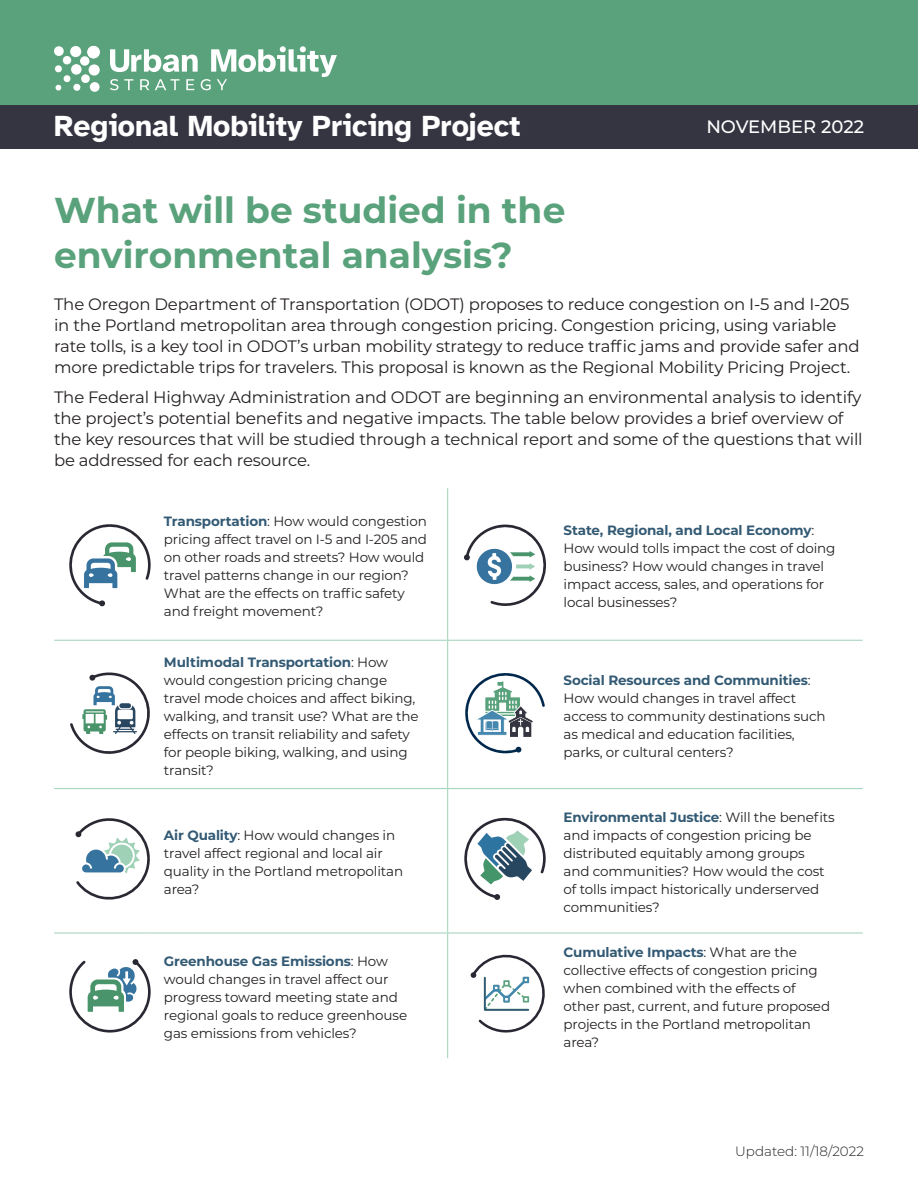
<style>
.page{position:relative;width:918px;height:1188px;background:#fff}
.page>*{position:absolute;margin:0;border:0;box-sizing:border-box;transform-origin:0 0}
.t1{font:700 36px/45px "Montserrat";color:#59a27b}
.t2{font:700 30px "Atkinson Hyperlegible";color:#fff}
.t3{font:500 18px "Montserrat";color:#fff}
.t4{font:16.5px/21px "Montserrat";letter-spacing:-.01em;color:#231f20}
.t5{font:13.5px/18px "Montserrat";letter-spacing:-.01em;color:#231f20}
.t6{font:300 13.5px "Montserrat";color:#231f20}
.s1{font-weight:700;color:#335a74}
</style>
<div class="page">
<div style="left:0;top:0;width:918px;height:148px;background:#59a27b"></div>
<div style="left:0;top:105px;width:918px;height:43px;background:#353542"></div>
<svg style="left:54px;top:46px;width:46px;height:46px"></svg>
<svg style="left:110px;top:46px;width:227px;height:44px"></svg>
<hr style="left:54px;top:640px;width:96px;height:1px;background:#9fd1b7">
<hr style="left:150px;top:640px;width:298px;height:1px;background:#9fd1b7">
<hr style="left:448px;top:640px;width:102px;height:1px;background:#9fd1b7">
<hr style="left:550px;top:640px;width:313px;height:1px;background:#9fd1b7">
<hr style="left:54px;top:788px;width:96px;height:1px;background:#9fd1b7">
<hr style="left:150px;top:788px;width:298px;height:1px;background:#9fd1b7">
<hr style="left:448px;top:788px;width:102px;height:1px;background:#9fd1b7">
<hr style="left:550px;top:788px;width:313px;height:1px;background:#9fd1b7">
<hr style="left:54px;top:933px;width:96px;height:1px;background:#9fd1b7">
<hr style="left:150px;top:933px;width:298px;height:1px;background:#9fd1b7">
<hr style="left:448px;top:933px;width:102px;height:1px;background:#9fd1b7">
<hr style="left:550px;top:933px;width:313px;height:1px;background:#9fd1b7">
<hr style="left:447px;top:488px;width:1px;height:152px;background:#9fd1b7">
<hr style="left:447px;top:641px;width:1px;height:147px;background:#9fd1b7">
<hr style="left:447px;top:789px;width:1px;height:144px;background:#9fd1b7">
<hr style="left:447px;top:933px;width:1px;height:125px;background:#9fd1b7">
<svg style="left:464px;top:817px;width:82px;height:83px"></svg>
<svg style="left:465px;top:673px;width:80px;height:81px"></svg>
<svg style="left:470px;top:954px;width:75px;height:79px"></svg>
<svg style="left:70px;top:672px;width:80px;height:82px"></svg>
<svg style="left:69px;top:524px;width:82px;height:83px"></svg>
<svg style="left:75px;top:818px;width:75px;height:82px"></svg>
<svg style="left:69px;top:959px;width:82px;height:74px"></svg>
<svg style="left:464px;top:524px;width:82px;height:82px"></svg>
<h1 class="t2" style="left:54px;top:109px;width:468px">Regional Mobility Pricing Project</h1>
<p class="t3" style="left:706px;top:114px;width:159px">NOVEMBER 2022</p>
<h2 class="t1" style="left:54px;top:186px;width:513px">What will be studied in the environmental analysis?</h2>
<p class="t4" style="left:54px;top:293px;width:807px">The Oregon Department of Transportation (ODOT) proposes to reduce congestion on I-5 and I-205 in the Portland metropolitan area through congestion pricing. Congestion pricing, using variable rate tolls, is a key tool in ODOT’s urban mobility strategy to reduce traffic jams and provide safer and more predictable trips for travelers. This proposal is known as the Regional Mobility Pricing Project.</p>
<p class="t4" style="left:54px;top:386px;width:810px">The Federal Highway Administration and ODOT are beginning an environmental analysis to identify the project’s potential benefits and negative impacts. The table below provides a brief overview of the key resources that will be studied through a technical report and some of the questions that will be addressed for each resource.</p>
<p class="t5" style="left:164px;top:512px;width:265px"><span class="s1">Transportation</span>: How would congestion pricing affect travel on I-5 and I-205 and on other roads and streets? How would travel patterns change in our region?<br>What are the effects on traffic safety and freight movement?</p>
<p class="t5" style="left:564px;top:520px;width:273px"><span class="s1">State, Regional, and Local Economy</span>:<br>How would tolls impact the cost of doing business? How would changes in travel impact access, sales, and operations for local businesses?</p>
<p class="t5" style="left:164px;top:653px;width:256px"><span class="s1">Multimodal Transportation</span>: How would congestion pricing change travel mode choices and affect biking, walking, and transit use? What are the effects on transit reliability and safety for people biking, walking, and using transit?</p>
<p class="t5" style="left:564px;top:671px;width:264px"><span class="s1">Social Resources and Communities</span>:<br>How would changes in travel affect access to community destinations such as medical and education facilities, parks, or cultural centers?</p>
<p class="t5" style="left:164px;top:826px;width:241px"><span class="s1">Air Quality</span>: How would changes in travel affect regional and local air quality in the Portland metropolitan area?</p>
<p class="t5" style="left:564px;top:808px;width:273px"><span class="s1">Environmental Justice</span>: Will the benefits and impacts of congestion pricing be distributed equitably among groups<br>and communities? How would the cost of tolls impact historically underserved communities?</p>
<p class="t5" style="left:164px;top:952px;width:245px"><span class="s1">Greenhouse Gas Emissions</span>: How would changes in travel affect our progress toward meeting state and regional goals to reduce greenhouse gas emissions from vehicles?</p>
<p class="t5" style="left:564px;top:943px;width:268px"><span class="s1">Cumulative Impacts</span>: What are the collective effects of congestion pricing when combined with the effects of other past, current, and future proposed projects in the Portland metropolitan area?</p>
<p class="t6" style="left:735px;top:1142px;width:130px">Updated: 11/18/2022</p>
</div>
